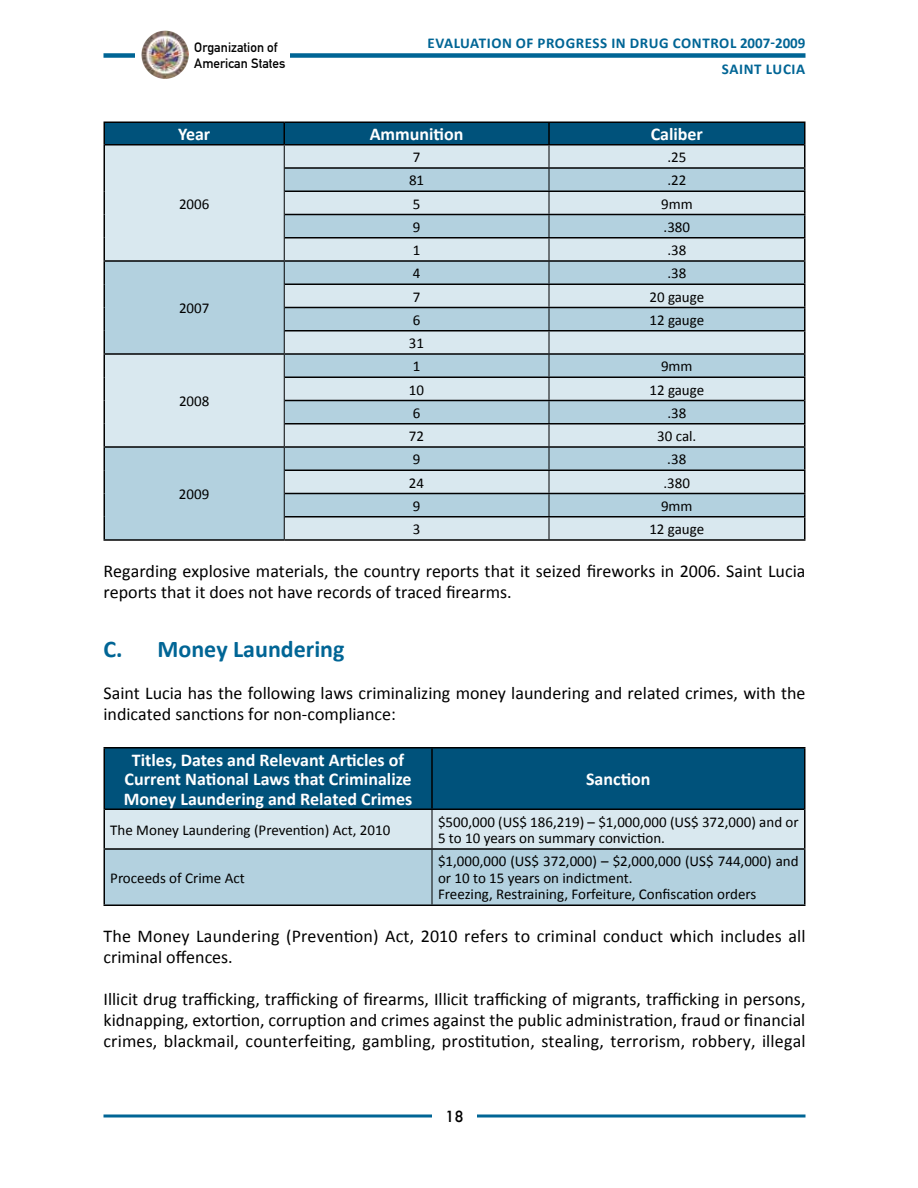
<style>
.page{position:relative;width:918px;height:1188px;background:#fff}
.page>*{position:absolute;margin:0;border:0;box-sizing:border-box;transform-origin:0 0}
.t1{font:700 24px "Calibri";color:#006595}
.t2{font:18px/21px "Calibri";color:#000}
.t3{font:700 18px/19.5px "Calibri";color:#fff;text-align:center}
.t4{font:15px/16.5px "Calibri";color:#000}
.t5{font:700 15px/25.5px "Calibri";letter-spacing:.04em;color:#006595}
.t6{font:500 15px "Futura";color:#000}
.t7{font:13.5px/16.2px "DIN Mittelschrift";color:#000}
</style>
<div class="page">
<svg style="left:104px;top:1114px;width:702px;height:4px;background:#3f8baf"></svg>
<div style="left:432px;top:1110px;width:45px;height:18px;background:#fff"></div>
<div style="left:104px;top:53px;width:702px;height:5px;background:#006595"></div>
<div style="left:135px;top:31px;width:155px;height:48px;background:#fff"></div>
<img style="left:141px;top:31px;width:48px;height:48px">
<hr style="left:804px;top:145px;width:2px;height:22px;background:#000">
<hr style="left:549px;top:167px;width:257px;height:2px;background:#000">
<hr style="left:804px;top:169px;width:2px;height:21px;background:#000">
<hr style="left:549px;top:190px;width:257px;height:2px;background:#000">
<hr style="left:804px;top:192px;width:2px;height:22px;background:#000">
<hr style="left:549px;top:214px;width:257px;height:1px;background:#000">
<hr style="left:804px;top:215px;width:2px;height:22px;background:#000">
<hr style="left:549px;top:237px;width:257px;height:1px;background:#000">
<hr style="left:804px;top:238px;width:2px;height:22px;background:#000">
<hr style="left:549px;top:260px;width:257px;height:2px;background:#000">
<hr style="left:804px;top:262px;width:2px;height:22px;background:#000">
<hr style="left:549px;top:284px;width:257px;height:1px;background:#000">
<hr style="left:804px;top:285px;width:2px;height:22px;background:#000">
<hr style="left:549px;top:307px;width:257px;height:1px;background:#000">
<hr style="left:804px;top:308px;width:2px;height:22px;background:#000">
<hr style="left:549px;top:330px;width:257px;height:2px;background:#000">
<hr style="left:804px;top:332px;width:2px;height:21px;background:#000">
<hr style="left:549px;top:353px;width:257px;height:2px;background:#000">
<hr style="left:804px;top:355px;width:2px;height:21px;background:#000">
<hr style="left:549px;top:376px;width:257px;height:2px;background:#000">
<hr style="left:804px;top:378px;width:2px;height:22px;background:#000">
<hr style="left:804px;top:400px;width:2px;height:23px;background:#000">
<hr style="left:549px;top:423px;width:257px;height:1px;background:#000">
<hr style="left:804px;top:424px;width:2px;height:22px;background:#000">
<hr style="left:549px;top:446px;width:257px;height:2px;background:#000">
<hr style="left:804px;top:448px;width:2px;height:22px;background:#000">
<hr style="left:549px;top:470px;width:257px;height:1px;background:#000">
<hr style="left:804px;top:471px;width:2px;height:22px;background:#000">
<hr style="left:549px;top:493px;width:257px;height:1px;background:#000">
<hr style="left:804px;top:494px;width:2px;height:22px;background:#000">
<hr style="left:549px;top:516px;width:257px;height:2px;background:#000">
<hr style="left:804px;top:518px;width:2px;height:21px;background:#000">
<hr style="left:104px;top:539px;width:180px;height:2px;background:#000">
<hr style="left:284px;top:539px;width:265px;height:2px;background:#000">
<hr style="left:549px;top:539px;width:257px;height:2px;background:#000">
<svg style="left:104px;top:122px;width:701px;height:417px;background:#b2cad6"></svg>
<hr style="left:284px;top:122px;width:265px;height:1px;background:#000">
<hr style="left:549px;top:122px;width:257px;height:1px;background:#000">
<hr style="left:804px;top:123px;width:2px;height:22px;background:#000">
<hr style="left:105px;top:144px;width:179px;height:2px;background:#000">
<hr style="left:284px;top:144px;width:265px;height:2px;background:#000">
<hr style="left:549px;top:144px;width:255px;height:2px;background:#000">
<svg style="left:105px;top:748px;width:699px;height:156px;background:#75a4ba"></svg>
<hr style="left:431px;top:748px;width:2px;height:60px;background:#000">
<hr style="left:104px;top:848px;width:328px;height:2px;background:#000">
<hr style="left:432px;top:848px;width:374px;height:2px;background:#000">
<hr style="left:432px;top:810px;width:1px;height:38px;background:#000">
<hr style="left:432px;top:850px;width:1px;height:54px;background:#000">
<hr style="left:104px;top:747px;width:328px;height:1px;background:#000">
<hr style="left:104px;top:748px;width:1px;height:61px;background:#000">
<hr style="left:432px;top:747px;width:374px;height:1px;background:#000">
<hr style="left:804px;top:748px;width:2px;height:61px;background:#000">
<hr style="left:105px;top:808px;width:327px;height:2px;background:#000">
<hr style="left:432px;top:808px;width:372px;height:2px;background:#000">
<hr style="left:104px;top:809px;width:1px;height:39px;background:#000">
<hr style="left:804px;top:809px;width:2px;height:39px;background:#000">
<hr style="left:104px;top:850px;width:1px;height:54px;background:#000">
<hr style="left:804px;top:850px;width:2px;height:54px;background:#000">
<hr style="left:104px;top:904px;width:328px;height:2px;background:#000">
<hr style="left:432px;top:904px;width:374px;height:2px;background:#000">
<p class="t7" style="left:194px;top:39px;width:93px">Organization of<br>American States</p>
<p class="t5" style="left:722px;top:30px;width:85px;text-indent:-294px">EVALUATION OF PROGRESS IN DRUG CONTROL 2007-2009 saint</p>
<p class="t5" style="left:766px;top:56px;width:26px">lucia</p>
<p class="t3" style="left:178px;top:125px;width:34px">Year</p>
<p class="t3" style="left:370px;top:125px;width:95px">Ammunition</p>
<p class="t3" style="left:651px;top:125px;width:54px">Caliber</p>
<p class="t4" style="left:179px;top:195px;width:32px">2006</p>
<p class="t4" style="left:179px;top:300px;width:32px">2007</p>
<p class="t4" style="left:179px;top:393px;width:32px">2008</p>
<p class="t4" style="left:413px;top:149px;width:9px">7</p>
<p class="t4" style="left:667px;top:149px;width:20px">.25</p>
<p class="t4" style="left:409px;top:172px;width:17px">81</p>
<p class="t4" style="left:667px;top:172px;width:20px">.22</p>
<p class="t4" style="left:413px;top:195px;width:9px">5</p>
<p class="t4" style="left:661px;top:195px;width:33px">9mm</p>
<p class="t4" style="left:413px;top:219px;width:9px">9</p>
<p class="t4" style="left:664px;top:219px;width:28px">.380</p>
<p class="t4" style="left:413px;top:242px;width:9px">1</p>
<p class="t4" style="left:667px;top:242px;width:20px">.38</p>
<p class="t4" style="left:413px;top:265px;width:9px">4</p>
<p class="t4" style="left:667px;top:265px;width:20px">.38</p>
<p class="t4" style="left:413px;top:288px;width:9px">7</p>
<p class="t4" style="left:649px;top:288px;width:56px">20 gauge</p>
<p class="t4" style="left:413px;top:312px;width:9px">6</p>
<p class="t4" style="left:649px;top:312px;width:56px">12 gauge</p>
<p class="t4" style="left:409px;top:335px;width:17px">31</p>
<p class="t4" style="left:413px;top:358px;width:9px">1</p>
<p class="t4" style="left:661px;top:358px;width:33px">9mm</p>
<p class="t4" style="left:409px;top:381px;width:17px">10</p>
<p class="t4" style="left:649px;top:381px;width:56px">12 gauge</p>
<p class="t4" style="left:413px;top:405px;width:9px">6</p>
<p class="t4" style="left:667px;top:405px;width:20px">.38</p>
<p class="t4" style="left:409px;top:428px;width:17px">72</p>
<p class="t4" style="left:657px;top:428px;width:41px">30 cal.</p>
<p class="t4" style="left:413px;top:451px;width:9px">9</p>
<p class="t4" style="left:667px;top:451px;width:20px">.38</p>
<p class="t4" style="left:409px;top:474px;width:17px">24</p>
<p class="t4" style="left:664px;top:474px;width:28px">.380</p>
<p class="t4" style="left:413px;top:498px;width:9px">9</p>
<p class="t4" style="left:661px;top:498px;width:33px">9mm</p>
<p class="t4" style="left:413px;top:521px;width:9px">3</p>
<p class="t4" style="left:649px;top:521px;width:56px">12 gauge</p>
<p class="t2" style="left:104px;top:560px;width:703px">Regarding explosive materials, the country reports that it seized fireworks in 2006. Saint Lucia reports that it does not have records of traced firearms.</p>
<h1 class="t1" style="left:104px;top:634px;width:243px">C. Money Laundering</h1>
<p class="t2" style="left:104px;top:683px;width:703px">Saint Lucia has the following laws criminalizing money laundering and related crimes, with the indicated sanctions for non-compliance:</p>
<p class="t3" style="left:124px;top:750px;width:290px">Titles, Dates and Relevant Articles of<br>Current National Laws that Criminalize<br>Money Laundering and Related Crimes</p>
<p class="t4" style="left:179px;top:486px;width:32px">2009</p>
<p class="t3" style="left:586px;top:770px;width:66px">Sanction</p>
<p class="t4" style="left:110px;top:822px;width:282px">The Money Laundering (Prevention) Act, 2010</p>
<p class="t4" style="left:438px;top:813px;width:362px">$500,000 (US$ 186,219) – $1,000,000 (US$ 372,000) and or<br>5 to 10 years on summary conviction.</p>
<p class="t4" style="left:110px;top:870px;width:136px">Proceeds of Crime Act</p>
<p class="t4" style="left:438px;top:853px;width:362px">$1,000,000 (US$ 372,000) – $2,000,000 (US$ 744,000) and or 10 to 15 years on indictment.<br>Freezing, Restraining, Forfeiture, Confiscation orders</p>
<p class="t2" style="left:104px;top:926px;width:704px">The Money Laundering (Prevention) Act, 2010 refers to criminal conduct which includes all criminal offences.</p>
<p class="t2" style="left:104px;top:989px;width:704px;text-align:justify">Illicit drug trafficking, trafficking of firearms, Illicit trafficking of migrants, trafficking in persons, kidnapping, extortion, corruption and crimes against the public administration, fraud or financial crimes, blackmail, counterfeiting, gambling, prostitution, stealing, terrorism, robbery, illegal</p>
<p class="t6" style="left:445px;top:1107px;width:20px">18</p>
</div>
